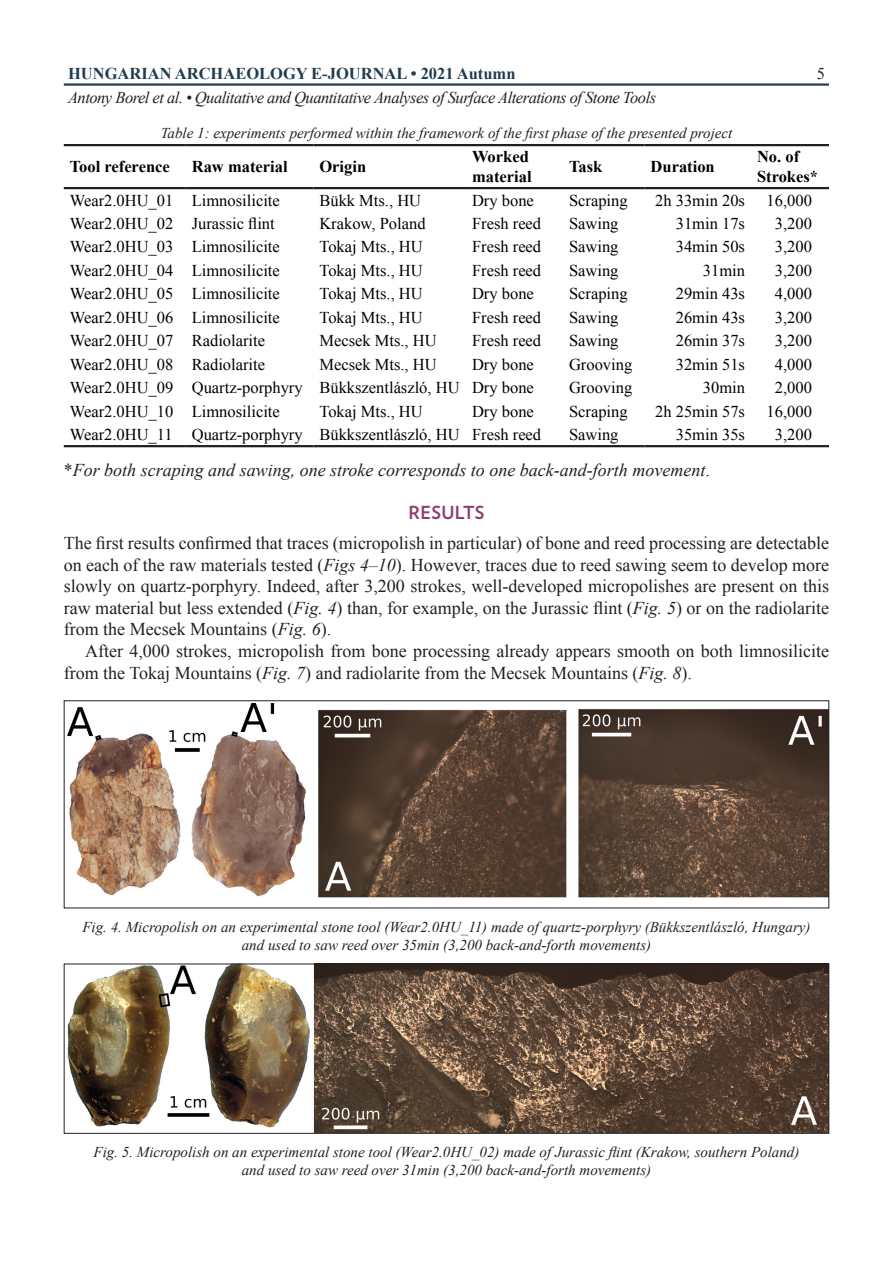
<style>
.page{position:relative;width:893px;height:1263px;background:#fff}
.page>*{position:absolute;margin:0;border:0;box-sizing:border-box;transform-origin:0 0}
.cikk_behuznelkul{font:18px/21.6px "Times New Roman";color:#231f20;text-align:justify}
.cikk_szoveg_print{font:18px/21.6px "Times New Roman";color:#231f20}
.cikk_szoveg_print-2{font:italic 18px "Times New Roman";color:#231f20}
.alcim{font:700 18px "Verlag";letter-spacing:.02em;color:#8c3f6d}
.t1{font:16.5px "Times New Roman";color:#000}
.t2{font:italic 16.5px "Times New Roman";letter-spacing:-.03em;color:#231f20}
.t3{font:700 16.5px/19.8px "Times New Roman";color:#000}
.t4{font:700 16.5px "Times New Roman";color:#213b4f}
.t5{font:16.5px "Times New Roman";color:#231f20}
.kepala{font:italic 15px/18px "Times New Roman";color:#231f20;text-align:center}
.s1{font-style:normal}
.s2{font-style:italic}
</style>
<div class="page">
<hr style="left:64px;top:83px;width:765px;height:3px;background:#2d3d4d">
<svg style="left:64px;top:146px;width:765px;height:44px"></svg>
<hr style="left:64px;top:144px;width:122px;height:2px;background:#231f20">
<hr style="left:186px;top:144px;width:127px;height:2px;background:#231f20">
<hr style="left:313px;top:144px;width:153px;height:2px;background:#231f20">
<hr style="left:466px;top:144px;width:97px;height:2px;background:#231f20">
<hr style="left:563px;top:144px;width:82px;height:2px;background:#231f20">
<hr style="left:645px;top:144px;width:106px;height:2px;background:#231f20">
<hr style="left:751px;top:144px;width:78px;height:2px;background:#231f20">
<hr style="left:64px;top:187px;width:122px;height:2px;background:#231f20">
<hr style="left:186px;top:187px;width:127px;height:2px;background:#231f20">
<hr style="left:313px;top:187px;width:153px;height:2px;background:#231f20">
<hr style="left:466px;top:187px;width:97px;height:2px;background:#231f20">
<hr style="left:563px;top:187px;width:82px;height:2px;background:#231f20">
<hr style="left:645px;top:187px;width:106px;height:2px;background:#231f20">
<hr style="left:751px;top:187px;width:78px;height:2px;background:#231f20">
<hr style="left:64px;top:445px;width:122px;height:2px;background:#231f20">
<hr style="left:186px;top:445px;width:127px;height:2px;background:#231f20">
<hr style="left:313px;top:445px;width:153px;height:2px;background:#231f20">
<hr style="left:466px;top:445px;width:97px;height:2px;background:#231f20">
<hr style="left:563px;top:445px;width:82px;height:2px;background:#231f20">
<hr style="left:645px;top:445px;width:106px;height:2px;background:#231f20">
<hr style="left:751px;top:445px;width:78px;height:2px;background:#231f20">
<img style="left:67px;top:704px;width:760px;height:194px">
<div style="left:64px;top:700px;width:765px;height:208px;border:1px solid #231f20"></div>
<img style="left:67px;top:965px;width:760px;height:167px">
<div style="left:64px;top:963px;width:765px;height:171px;border:1px solid #231f20"></div>
<p class="t4" style="left:68px;top:62px;width:449px">HUNGARIAN ARCHAEOLOGY E-JOURNAL • 2021 Autumn</p>
<p class="t5" style="left:817px;top:62px;width:10px">5</p>
<p class="t2" style="left:68px;top:87px;width:590px">Antony Borel et al. • Qualitative and Quantitative Analyses of Surface Alterations of Stone Tools</p>
<p class="kepala" style="left:161px;top:124px;width:573px">Table 1: experiments performed within the framework of the first phase of the presented project</p>
<p class="t3" style="left:70px;top:156px;width:102px">Tool reference</p>
<p class="t3" style="left:192px;top:156px;width:97px">Raw material</p>
<p class="t3" style="left:319px;top:156px;width:48px">Origin</p>
<p class="t3" style="left:472px;top:146px;width:61px">Worked material</p>
<p class="t3" style="left:569px;top:156px;width:35px">Task</p>
<p class="t3" style="left:651px;top:156px;width:66px">Duration</p>
<p class="t3" style="left:757px;top:146px;width:44px">No. of</p>
<p class="t3" style="left:757px;top:166px;width:63px">Strokes*</p>
<p class="t1" style="left:70px;top:189px;width:105px">Wear2.0HU_01</p>
<p class="t1" style="left:192px;top:189px;width:90px">Limnosilicite</p>
<p class="t1" style="left:319px;top:189px;width:103px">Bükk Mts., HU</p>
<p class="t1" style="left:472px;top:189px;width:63px">Dry bone</p>
<p class="t1" style="left:569px;top:189px;width:60px">Scraping</p>
<p class="t1" style="left:655px;top:189px;width:91px">2h 33min 20s</p>
<p class="t1" style="left:767px;top:189px;width:47px">16,000</p>
<p class="t1" style="left:70px;top:212px;width:105px">Wear2.0HU_02</p>
<p class="t1" style="left:192px;top:212px;width:84px">Jurassic flint</p>
<p class="t1" style="left:319px;top:212px;width:108px">Krakow, Poland</p>
<p class="t1" style="left:472px;top:212px;width:71px">Fresh reed</p>
<p class="t1" style="left:569px;top:212px;width:51px">Sawing</p>
<p class="t1" style="left:676px;top:212px;width:71px">31min 17s</p>
<p class="t1" style="left:775px;top:212px;width:39px">3,200</p>
<p class="t1" style="left:70px;top:236px;width:105px">Wear2.0HU_03</p>
<p class="t1" style="left:192px;top:236px;width:90px">Limnosilicite</p>
<p class="t1" style="left:319px;top:236px;width:105px">Tokaj Mts., HU</p>
<p class="t1" style="left:472px;top:236px;width:71px">Fresh reed</p>
<p class="t1" style="left:569px;top:236px;width:51px">Sawing</p>
<p class="t1" style="left:676px;top:236px;width:71px">34min 50s</p>
<p class="t1" style="left:775px;top:236px;width:39px">3,200</p>
<p class="t1" style="left:70px;top:259px;width:105px">Wear2.0HU_04</p>
<p class="t1" style="left:192px;top:259px;width:90px">Limnosilicite</p>
<p class="t1" style="left:319px;top:259px;width:105px">Tokaj Mts., HU</p>
<p class="t1" style="left:472px;top:259px;width:71px">Fresh reed</p>
<p class="t1" style="left:569px;top:259px;width:51px">Sawing</p>
<p class="t1" style="left:703px;top:259px;width:44px">31min</p>
<p class="t1" style="left:775px;top:259px;width:39px">3,200</p>
<p class="t1" style="left:70px;top:283px;width:105px">Wear2.0HU_05</p>
<p class="t1" style="left:192px;top:283px;width:90px">Limnosilicite</p>
<p class="t1" style="left:319px;top:283px;width:105px">Tokaj Mts., HU</p>
<p class="t1" style="left:472px;top:283px;width:63px">Dry bone</p>
<p class="t1" style="left:569px;top:283px;width:60px">Scraping</p>
<p class="t1" style="left:676px;top:283px;width:71px">29min 43s</p>
<p class="t1" style="left:775px;top:283px;width:39px">4,000</p>
<p class="t1" style="left:70px;top:306px;width:105px">Wear2.0HU_06</p>
<p class="t1" style="left:192px;top:306px;width:90px">Limnosilicite</p>
<p class="t1" style="left:319px;top:306px;width:105px">Tokaj Mts., HU</p>
<p class="t1" style="left:472px;top:306px;width:71px">Fresh reed</p>
<p class="t1" style="left:569px;top:306px;width:51px">Sawing</p>
<p class="t1" style="left:676px;top:306px;width:71px">26min 43s</p>
<p class="t1" style="left:775px;top:306px;width:39px">3,200</p>
<p class="t1" style="left:70px;top:330px;width:105px">Wear2.0HU_07</p>
<p class="t1" style="left:192px;top:330px;width:75px">Radiolarite</p>
<p class="t1" style="left:319px;top:330px;width:119px">Mecsek Mts., HU</p>
<p class="t1" style="left:472px;top:330px;width:71px">Fresh reed</p>
<p class="t1" style="left:569px;top:330px;width:51px">Sawing</p>
<p class="t1" style="left:676px;top:330px;width:71px">26min 37s</p>
<p class="t1" style="left:775px;top:330px;width:39px">3,200</p>
<p class="t1" style="left:70px;top:353px;width:105px">Wear2.0HU_08</p>
<p class="t1" style="left:192px;top:353px;width:75px">Radiolarite</p>
<p class="t1" style="left:319px;top:353px;width:119px">Mecsek Mts., HU</p>
<p class="t1" style="left:472px;top:353px;width:63px">Dry bone</p>
<p class="t1" style="left:569px;top:353px;width:65px">Grooving</p>
<p class="t1" style="left:676px;top:353px;width:71px">32min 51s</p>
<p class="t1" style="left:775px;top:353px;width:39px">4,000</p>
<p class="t1" style="left:70px;top:376px;width:105px">Wear2.0HU_09</p>
<p class="t1" style="left:192px;top:376px;width:112px">Quartz-porphyry</p>
<p class="t1" style="left:319px;top:376px;width:142px">Bükkszentlászló, HU</p>
<p class="t1" style="left:472px;top:376px;width:63px">Dry bone</p>
<p class="t1" style="left:569px;top:376px;width:65px">Grooving</p>
<p class="t1" style="left:703px;top:376px;width:44px">30min</p>
<p class="t1" style="left:775px;top:376px;width:39px">2,000</p>
<p class="t1" style="left:70px;top:400px;width:105px">Wear2.0HU_10</p>
<p class="t1" style="left:192px;top:400px;width:90px">Limnosilicite</p>
<p class="t1" style="left:319px;top:400px;width:105px">Tokaj Mts., HU</p>
<p class="t1" style="left:472px;top:400px;width:63px">Dry bone</p>
<p class="t1" style="left:569px;top:400px;width:60px">Scraping</p>
<p class="t1" style="left:655px;top:400px;width:91px">2h 25min 57s</p>
<p class="t1" style="left:767px;top:400px;width:47px">16,000</p>
<p class="t1" style="left:70px;top:423px;width:104px">Wear2.0HU_11</p>
<p class="t1" style="left:192px;top:423px;width:112px">Quartz-porphyry</p>
<p class="t1" style="left:319px;top:423px;width:142px">Bükkszentlászló, HU</p>
<p class="t1" style="left:472px;top:423px;width:71px">Fresh reed</p>
<p class="t1" style="left:569px;top:423px;width:51px">Sawing</p>
<p class="t1" style="left:676px;top:423px;width:71px">35min 35s</p>
<p class="t1" style="left:775px;top:423px;width:39px">3,200</p>
<p class="cikk_szoveg_print-2" style="left:64px;top:457px;width:648px"><span class="s1">*</span>For both scraping and sawing, one stroke corresponds to one back-and-forth movement<span class="s1">.</span></p>
<p class="alcim" style="left:409px;top:498px;width:77px">RESULTS</p>
<p class="cikk_behuznelkul" style="left:64px;top:532px;width:767px">The first results confirmed that traces (micropolish in particular) of bone and reed processing are detectable on each of the raw materials tested (<span class="s2">Figs 4–10</span>). However, traces due to reed sawing seem to develop more slowly on quartz-porphyry. Indeed, after 3,200 strokes, well-developed micropolishes are present on this raw material but less extended (<span class="s2">Fig. 4</span>) than, for example, on the Jurassic flint (<span class="s2">Fig. 5</span>) or on the radiolarite from the Mecsek Mountains (<span class="s2">Fig. 6</span>).</p>
<p class="cikk_szoveg_print" style="left:64px;top:640px;width:767px;text-indent:21px">After 4,000 strokes, micropolish from bone processing already appears smooth on both limnosilicite from the Tokaj Mountains (<span class="s2">Fig. 7</span>) and radiolarite from the Mecsek Mountains (<span class="s2">Fig. 8</span>).</p>
<p class="kepala" style="left:82px;top:917px;width:730px">Fig. 4. Micropolish on an experimental stone tool (Wear2.0HU_11) made of quartz-porphyry (Bükkszentlászló, Hungary) and used to saw reed over 35min (3,200 back-and-forth movements)</p>
<p class="kepala" style="left:94px;top:1142px;width:707px">Fig. 5. Micropolish on an experimental stone tool (Wear2.0HU_02) made of Jurassic flint (Krakow, southern Poland) and used to saw reed over 31min (3,200 back-and-forth movements)</p>
</div>
